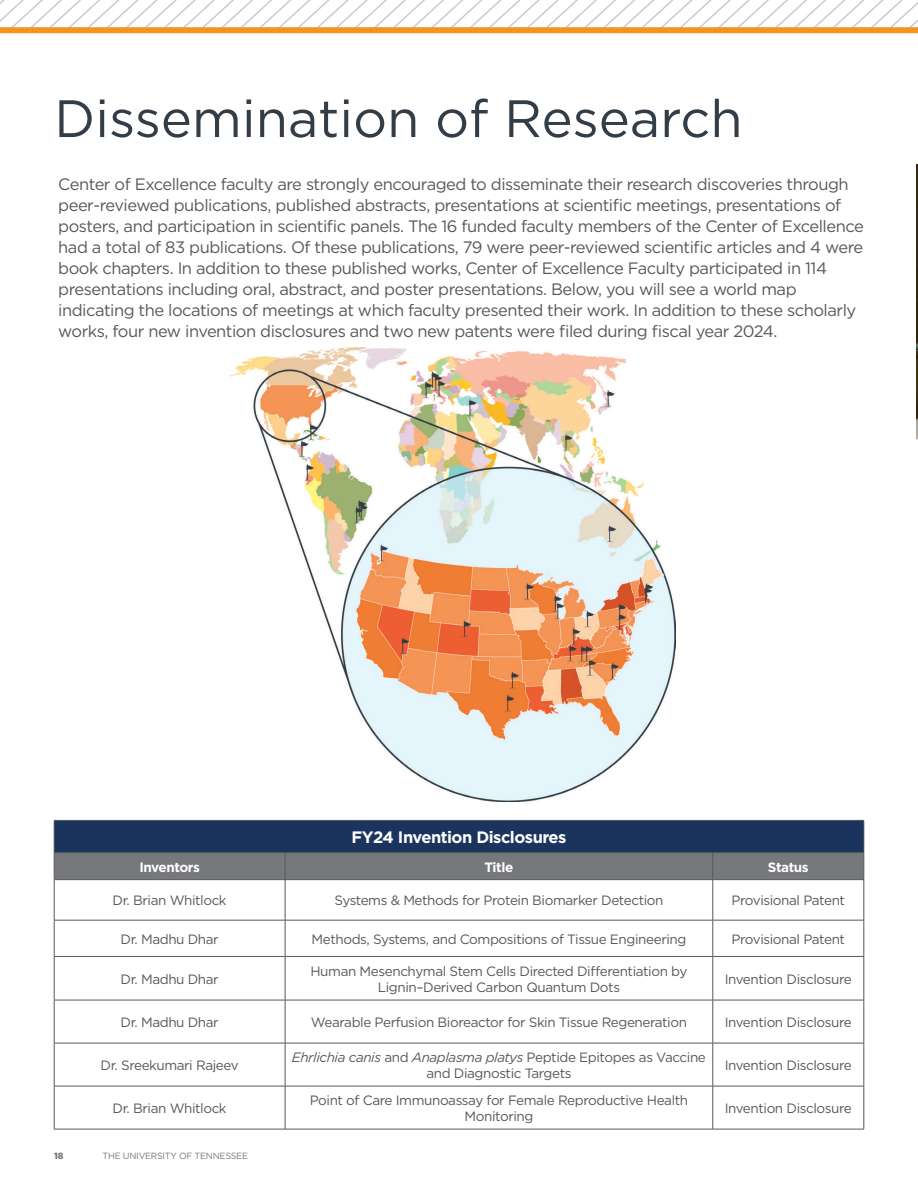
<style>
.page{position:relative;width:918px;height:1188px;background:#fff}
.page>*{position:absolute;margin:0;border:0;box-sizing:border-box;transform-origin:0 0}
.t1{font:52.5px "Gotham";color:#323d47}
.t2{font:16.5px/21px "Gotham";letter-spacing:-.03em;color:#57585a}
.t3{font:700 16.5px "Gotham";letter-spacing:-.03em;color:#fff}
.t4{font:13.5px/16.2px "Gotham";letter-spacing:-.03em;color:#57585a;text-align:center}
.t5{font:700 13.5px "Gotham";letter-spacing:-.03em;color:#fff}
.t6{font:9px "Gotham";letter-spacing:-.03em;color:#76787b}
.t7{font:900 9px "Gotham";color:#76787b}
.s1{font-style:italic}
</style>
<div class="page">
<svg style="left:0;top:0;width:918px;height:34px"></svg>
<div style="left:0;top:27px;width:918px;height:6px;background:#f7931d"></div>
<div style="left:54px;top:820px;width:810px;height:33px;background:#1a345d"></div>
<hr style="left:54px;top:820px;width:231px;height:1px;background:#57585a">
<hr style="left:54px;top:821px;width:1px;height:31px;background:#57585a">
<hr style="left:285px;top:820px;width:428px;height:1px;background:#57585a">
<hr style="left:713px;top:820px;width:151px;height:1px;background:#57585a">
<hr style="left:864px;top:821px;width:1px;height:31px;background:#57585a">
<hr style="left:54px;top:852px;width:231px;height:1px;background:#57585a">
<hr style="left:285px;top:852px;width:428px;height:1px;background:#57585a">
<hr style="left:713px;top:852px;width:151px;height:1px;background:#57585a">
<div style="left:54px;top:853px;width:811px;height:27px;background:#76787b"></div>
<hr style="left:54px;top:879px;width:231px;height:1px;background:#57585a">
<hr style="left:54px;top:880px;width:1px;height:40px;background:#57585a">
<hr style="left:285px;top:879px;width:428px;height:1px;background:#57585a">
<hr style="left:285px;top:880px;width:1px;height:40px;background:#57585a">
<hr style="left:713px;top:879px;width:151px;height:1px;background:#57585a">
<hr style="left:713px;top:880px;width:1px;height:40px;background:#57585a">
<hr style="left:864px;top:880px;width:1px;height:40px;background:#57585a">
<hr style="left:54px;top:920px;width:231px;height:1px;background:#57585a">
<hr style="left:54px;top:920px;width:1px;height:36px;background:#57585a">
<hr style="left:285px;top:920px;width:428px;height:1px;background:#57585a">
<hr style="left:285px;top:920px;width:1px;height:36px;background:#57585a">
<hr style="left:713px;top:920px;width:151px;height:1px;background:#57585a">
<hr style="left:713px;top:920px;width:1px;height:36px;background:#57585a">
<hr style="left:864px;top:920px;width:1px;height:36px;background:#57585a">
<hr style="left:54px;top:956px;width:231px;height:1px;background:#57585a">
<hr style="left:54px;top:957px;width:1px;height:43px;background:#57585a">
<hr style="left:285px;top:956px;width:428px;height:1px;background:#57585a">
<hr style="left:285px;top:957px;width:1px;height:43px;background:#57585a">
<hr style="left:713px;top:956px;width:151px;height:1px;background:#57585a">
<hr style="left:713px;top:957px;width:1px;height:43px;background:#57585a">
<hr style="left:864px;top:957px;width:1px;height:43px;background:#57585a">
<hr style="left:54px;top:1000px;width:231px;height:1px;background:#57585a">
<hr style="left:54px;top:1000px;width:1px;height:43px;background:#57585a">
<hr style="left:285px;top:1000px;width:428px;height:1px;background:#57585a">
<hr style="left:285px;top:1000px;width:1px;height:43px;background:#57585a">
<hr style="left:713px;top:1000px;width:151px;height:1px;background:#57585a">
<hr style="left:713px;top:1000px;width:1px;height:43px;background:#57585a">
<hr style="left:864px;top:1000px;width:1px;height:43px;background:#57585a">
<hr style="left:54px;top:1043px;width:231px;height:1px;background:#57585a">
<hr style="left:54px;top:1043px;width:1px;height:43px;background:#57585a">
<hr style="left:285px;top:1043px;width:428px;height:1px;background:#57585a">
<hr style="left:285px;top:1043px;width:1px;height:43px;background:#57585a">
<hr style="left:713px;top:1043px;width:151px;height:1px;background:#57585a">
<hr style="left:713px;top:1043px;width:1px;height:43px;background:#57585a">
<hr style="left:864px;top:1043px;width:1px;height:43px;background:#57585a">
<hr style="left:54px;top:1086px;width:231px;height:1px;background:#57585a">
<hr style="left:54px;top:1086px;width:1px;height:43px;background:#57585a">
<hr style="left:285px;top:1086px;width:428px;height:1px;background:#57585a">
<hr style="left:285px;top:1086px;width:1px;height:43px;background:#57585a">
<hr style="left:713px;top:1086px;width:151px;height:1px;background:#57585a">
<hr style="left:713px;top:1086px;width:1px;height:43px;background:#57585a">
<hr style="left:864px;top:1086px;width:1px;height:43px;background:#57585a">
<hr style="left:54px;top:1129px;width:231px;height:1px;background:#57585a">
<hr style="left:285px;top:1129px;width:428px;height:1px;background:#57585a">
<hr style="left:713px;top:1129px;width:151px;height:1px;background:#57585a">
<img style="left:229px;top:348px;width:447px;height:454px">
<img style="left:917px;top:164px;width:1px;height:276px">
<p class="t1" style="left:54px;top:85px;width:690px">Dissemination of Research</p>
<p class="t2" style="left:58px;top:174px;width:807px">Center of Excellence faculty are strongly encouraged to disseminate their research discoveries through peer-reviewed publications, published abstracts, presentations at scientific meetings, presentations of posters, and participation in scientific panels. The 16 funded faculty members of the Center of Excellence had a total of 83 publications. Of these publications, 79 were peer-reviewed scientific articles and 4 were book chapters. In addition to these published works, Center of Excellence Faculty participated in 114 presentations including oral, abstract, and poster presentations. Below, you will see a world map indicating the locations of meetings at which faculty presented their work. In addition to these scholarly works, four new invention disclosures and two new patents were filed during fiscal year 2024.</p>
<p class="t3" style="left:351px;top:826px;width:217px">FY24 Invention Disclosures</p>
<p class="t5" style="left:139px;top:858px;width:62px">Inventors</p>
<p class="t5" style="left:484px;top:858px;width:31px">Title</p>
<p class="t5" style="left:768px;top:858px;width:42px">Status</p>
<p class="t4" style="left:113px;top:892px;width:116px">Dr. Brian Whitlock</p>
<p class="t4" style="left:334px;top:892px;width:331px">Systems &amp; Methods for Protein Biomarker Detection</p>
<p class="t4" style="left:732px;top:892px;width:115px">Provisional Patent</p>
<p class="t4" style="left:121px;top:931px;width:100px">Dr. Madhu Dhar</p>
<p class="t4" style="left:312px;top:931px;width:376px">Methods, Systems, and Compositions of Tissue Engineering</p>
<p class="t4" style="left:732px;top:931px;width:115px">Provisional Patent</p>
<p class="t4" style="left:121px;top:970px;width:100px">Dr. Madhu Dhar</p>
<p class="t4" style="left:310px;top:962px;width:378px">Human Mesenchymal Stem Cells Directed Differentiation by<br>Lignin–Derived Carbon Quantum Dots</p>
<p class="t4" style="left:725px;top:970px;width:129px">Invention Disclosure</p>
<p class="t4" style="left:121px;top:1014px;width:100px">Dr. Madhu Dhar</p>
<p class="t4" style="left:311px;top:1014px;width:378px">Wearable Perfusion Bioreactor for Skin Tissue Regeneration</p>
<p class="t4" style="left:725px;top:1014px;width:129px">Invention Disclosure</p>
<p class="t4" style="left:101px;top:1057px;width:140px">Dr. Sreekumari Rajeev</p>
<p class="t4" style="left:292px;top:1049px;width:415px"><span class="s1">Ehrlichia canis</span> and <span class="s1">Anaplasma platys</span> Peptide Epitopes as Vaccine and Diagnostic Targets</p>
<p class="t4" style="left:725px;top:1057px;width:129px">Invention Disclosure</p>
<p class="t4" style="left:113px;top:1100px;width:116px">Dr. Brian Whitlock</p>
<p class="t4" style="left:310px;top:1092px;width:380px">Point of Care Immunoassay for Female Reproductive Health<br>Monitoring</p>
<p class="t4" style="left:725px;top:1100px;width:129px">Invention Disclosure</p>
<p class="t7" style="left:54px;top:1149px;width:11px">18</p>
<p class="t6" style="left:103px;top:1150px;width:147px">THE UNIVERSITY OF TENNESSEE</p>
</div>
